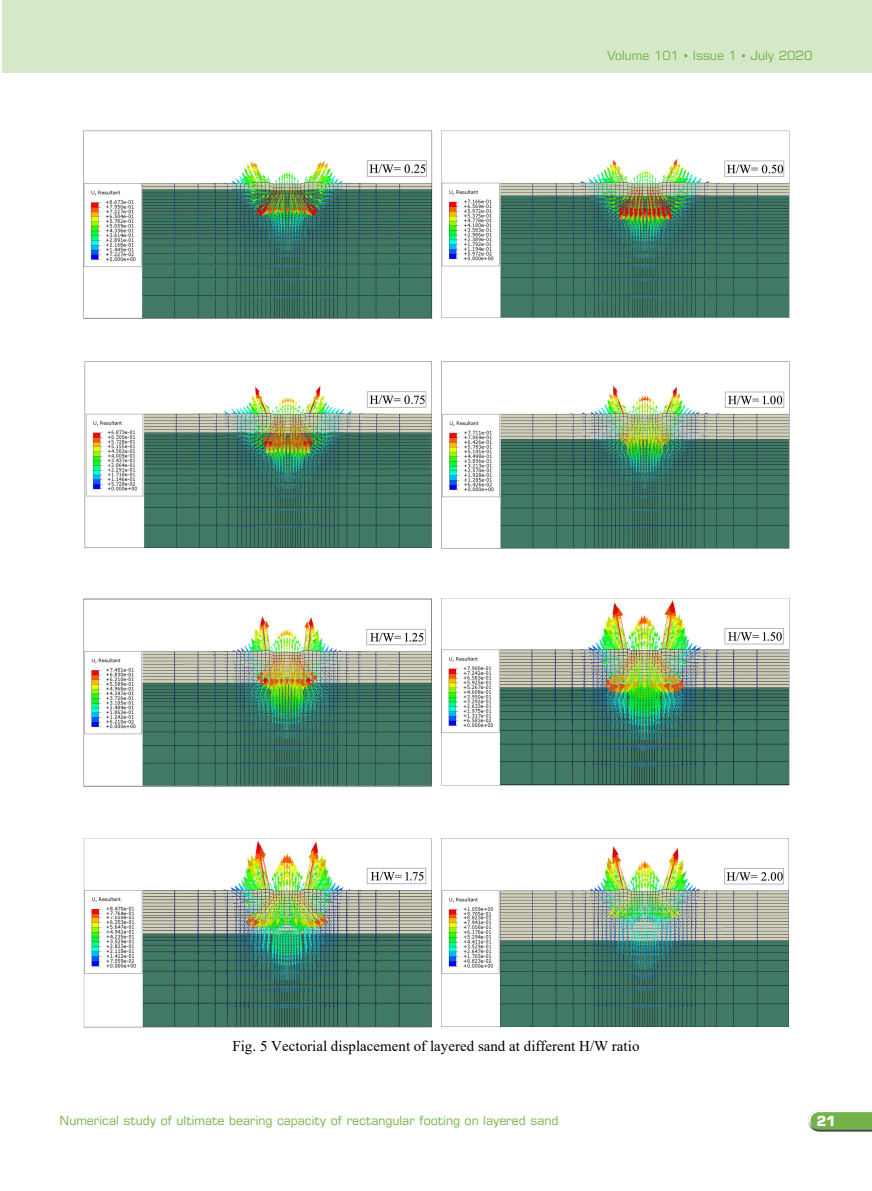
<style>
.page{position:relative;width:872px;height:1191px;background:#fff}
.page>*{position:absolute;margin:0;border:0;box-sizing:border-box;transform-origin:0 0}
.t1{font:15px "Times New Roman";color:#000}
.t2{font:700 14.1px "Eurostile LT Pro";color:#fff}
.t3{font:12.6px "Eurostile LT Pro";color:#74b349}
</style>
<div class="page">
<svg style="left:808px;top:1110px;width:64px;height:21px"></svg>
<div style="left:2px;top:0;width:870px;height:72px;background:#d5e8c8"></div>
<img style="left:83px;top:130px;width:707px;height:898px">
<p class="t3" style="left:607px;top:48px;width:207px">Volume 101 • Issue 1 • July 2020</p>
<p class="t1" style="left:232px;top:1035px;width:408px">Fig. 5 Vectorial displacement of layered sand at different H/W ratio</p>
<p class="t3" style="left:60px;top:1113px;width:500px">Numerical study of ultimate bearing capacity of rectangular footing on layered sand</p>
<p class="t2" style="left:816px;top:1112px;width:20px">21</p>
</div>
